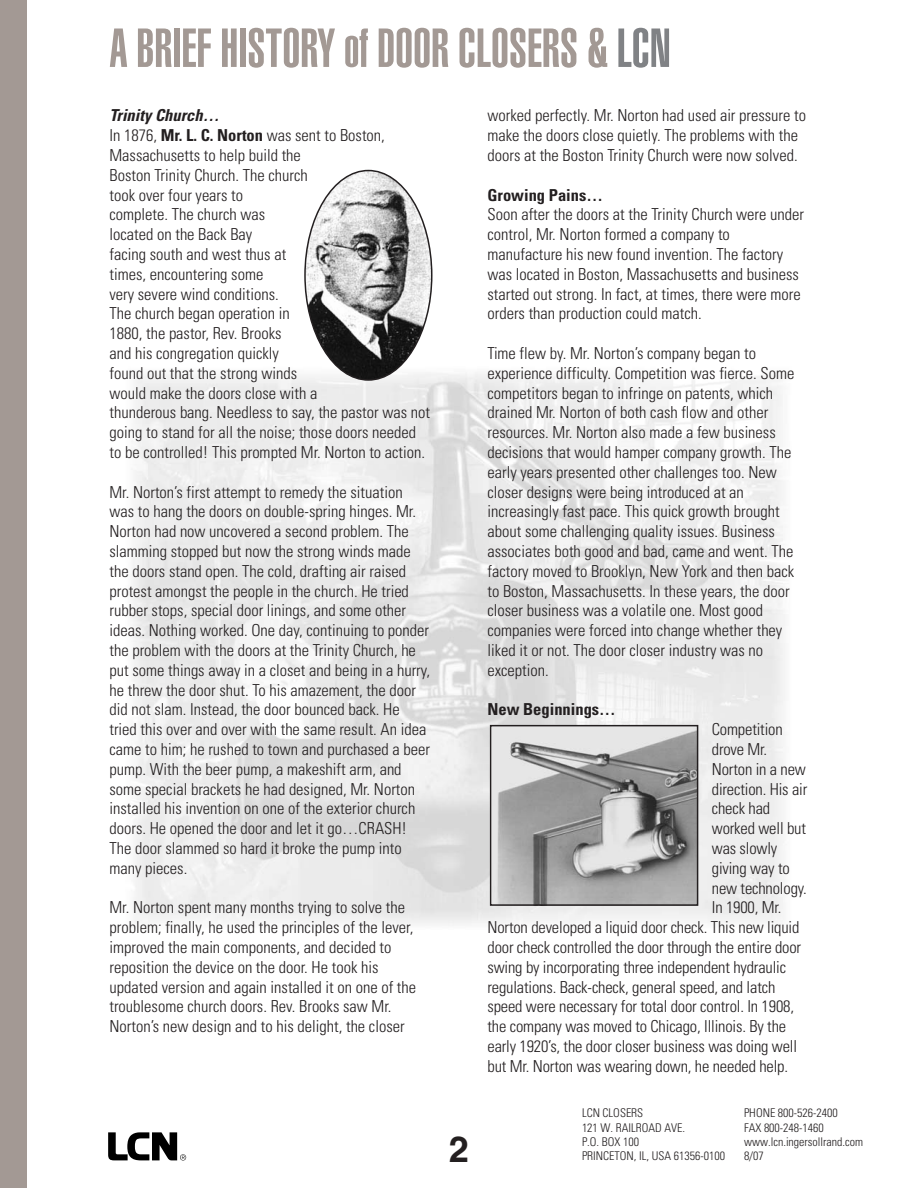
<style>
.page{position:relative;width:918px;height:1188px;background:#fff}
.page>*{position:absolute;margin:0;border:0;box-sizing:border-box;transform-origin:0 0}
.t1{font:900 extra-condensed 54px "Helvetica";color:#a39994}
.t2{font:700 36px "Helvetica";color:#231f20}
.t3{font:300 condensed 16.5px/19.8px "Univers";color:#231f20}
.t4{font:700 condensed 16.5px "Univers";color:#231f20}
.t5{font:300 condensed 12px/14.4px "Univers";color:#231f20}
.s1{color:#808285}
.s2{font-weight:700;font-style:italic}
.s3{font-weight:700}
</style>
<div class="page">
<img style="left:131px;top:373px;width:654px;height:552px">
<div style="left:0;top:0;width:27px;height:1188px;background:#a39994"></div>
<svg style="left:108px;top:1132px;width:78px;height:29px"></svg>
<svg style="left:304px;top:170px;width:129px;height:211px"></svg>
<img style="left:493px;top:728px;width:202px;height:175px">
<div style="left:490px;top:725px;width:208px;height:181px;border:2px solid #231f20"></div>
<h1 class="t1" style="left:110px;top:28px;width:563px">A BRIEF HISTORY of DOOR CLOSERS &amp; <span class="s1">LCN</span></h1>
<p class="t3" style="left:109px;top:107px;width:322px"><span class="s2">Trinity Church…<br></span>In 1876, <span class="s3">Mr. L. C. Norton</span> was sent to Boston,<br>Massachusetts to help build the<br>Boston Trinity Church. The church<br>took over four years to<br>complete. The church was<br>located on the Back Bay<br>facing south and west thus at<br>times, encountering some<br>very severe wind conditions.<br>The church began operation in<br>1880, the pastor, Rev. Brooks<br>and his congregation quickly<br>found out that the strong winds<br>would make the doors close with a<br>thunderous bang. Needless to say, the pastor was not going to stand for all the noise; those doors needed to be controlled! This prompted Mr. Norton to action.</p>
<p class="t3" style="left:109px;top:484px;width:322px">Mr. Norton’s first attempt to remedy the situation was to hang the doors on double-spring hinges. Mr.<br>Norton had now uncovered a second problem. The slamming stopped but now the strong winds made the doors stand open. The cold, drafting air raised protest amongst the people in the church. He tried rubber stops, special door linings, and some other ideas. Nothing worked. One day, continuing to ponder the problem with the doors at the Trinity Church, he put some things away in a closet and being in a hurry, he threw the door shut. To his amazement, the door did not slam. Instead, the door bounced back. He tried this over and over with the same result. An idea came to him; he rushed to town and purchased a beer pump. With the beer pump, a makeshift arm, and some special brackets he had designed, Mr. Norton installed his invention on one of the exterior church doors. He opened the door and let it go…CRASH!<br>The door slammed so hard it broke the pump into many pieces.</p>
<p class="t3" style="left:109px;top:899px;width:308px">Mr. Norton spent many months trying to solve the problem; finally, he used the principles of the lever, improved the main components, and decided to reposition the device on the door. He took his updated version and again installed it on one of the troublesome church doors. Rev. Brooks saw Mr.<br>Norton’s new design and to his delight, the closer</p>
<h2 class="t2" style="left:449px;top:1136px;width:22px">2</h2>
<p class="t3" style="left:487px;top:107px;width:320px">worked perfectly. Mr. Norton had used air pressure to make the doors close quietly. The problems with the doors at the Boston Trinity Church were now solved.</p>
<p class="t4" style="left:487px;top:189px;width:117px">Growing Pains…</p>
<p class="t3" style="left:487px;top:206px;width:318px">Soon after the doors at the Trinity Church were under control, Mr. Norton formed a company to manufacture his new found invention. The factory was located in Boston, Massachusetts and business started out strong. In fact, at times, there were more orders than production could match.</p>
<p class="t3" style="left:487px;top:345px;width:308px">Time flew by. Mr. Norton’s company began to experience difficulty. Competition was fierce. Some competitors began to infringe on patents, which drained Mr. Norton of both cash flow and other resources. Mr. Norton also made a few business decisions that would hamper company growth. The early years presented other challenges too. New closer designs were being introduced at an increasingly fast pace. This quick growth brought about some challenging quality issues. Business associates both good and bad, came and went. The factory moved to Brooklyn, New York and then back to Boston, Massachusetts. In these years, the door closer business was a volatile one. Most good companies were forced into change whether they liked it or not. The door closer industry was no exception.</p>
<p class="t4" style="left:487px;top:703px;width:130px">New Beginnings…</p>
<p class="t3" style="left:712px;top:721px;width:72px">Competition</p>
<p class="t3" style="left:712px;top:741px;width:57px">drove Mr.</p>
<p class="t3" style="left:712px;top:761px;width:96px">Norton in a new</p>
<p class="t3" style="left:712px;top:781px;width:97px">direction. His air</p>
<p class="t3" style="left:712px;top:800px;width:60px">check had</p>
<p class="t3" style="left:712px;top:820px;width:96px">worked well but</p>
<p class="t3" style="left:712px;top:840px;width:67px">was slowly</p>
<p class="t3" style="left:712px;top:860px;width:79px">giving way to</p>
<p class="t3" style="left:712px;top:880px;width:97px">new technology.</p>
<p class="t3" style="left:712px;top:899px;width:71px">In 1900, Mr.</p>
<p class="t3" style="left:488px;top:919px;width:313px">Norton developed a liquid door check. This new liquid</p>
<p class="t3" style="left:488px;top:939px;width:315px">door check controlled the door through the entire door</p>
<p class="t3" style="left:488px;top:959px;width:300px">swing by incorporating three independent hydraulic</p>
<p class="t3" style="left:488px;top:979px;width:289px">regulations. Back-check, general speed, and latch</p>
<p class="t3" style="left:488px;top:998px;width:308px">speed were necessary for total door control. In 1908,</p>
<p class="t3" style="left:488px;top:1018px;width:300px">the company was moved to Chicago, Illinois. By the</p>
<p class="t3" style="left:488px;top:1038px;width:311px">early 1920’s, the door closer business was doing well</p>
<p class="t3" style="left:488px;top:1058px;width:302px">but Mr. Norton was wearing down, he needed help.</p>
<p class="t5" style="left:582px;top:1107px;width:145px">LCN CLOSERS<br>121 W. RAILROAD AVE.<br>P.O. BOX 100<br>PRINCETON, IL, USA 61356-0100</p>
<p class="t5" style="left:744px;top:1107px;width:121px">PHONE 800-526-2400<br>FAX 800-248-1460 www.lcn.ingersollrand.com</p>
<p class="t5" style="left:744px;top:1150px;width:21px">8/07</p>
</div>
